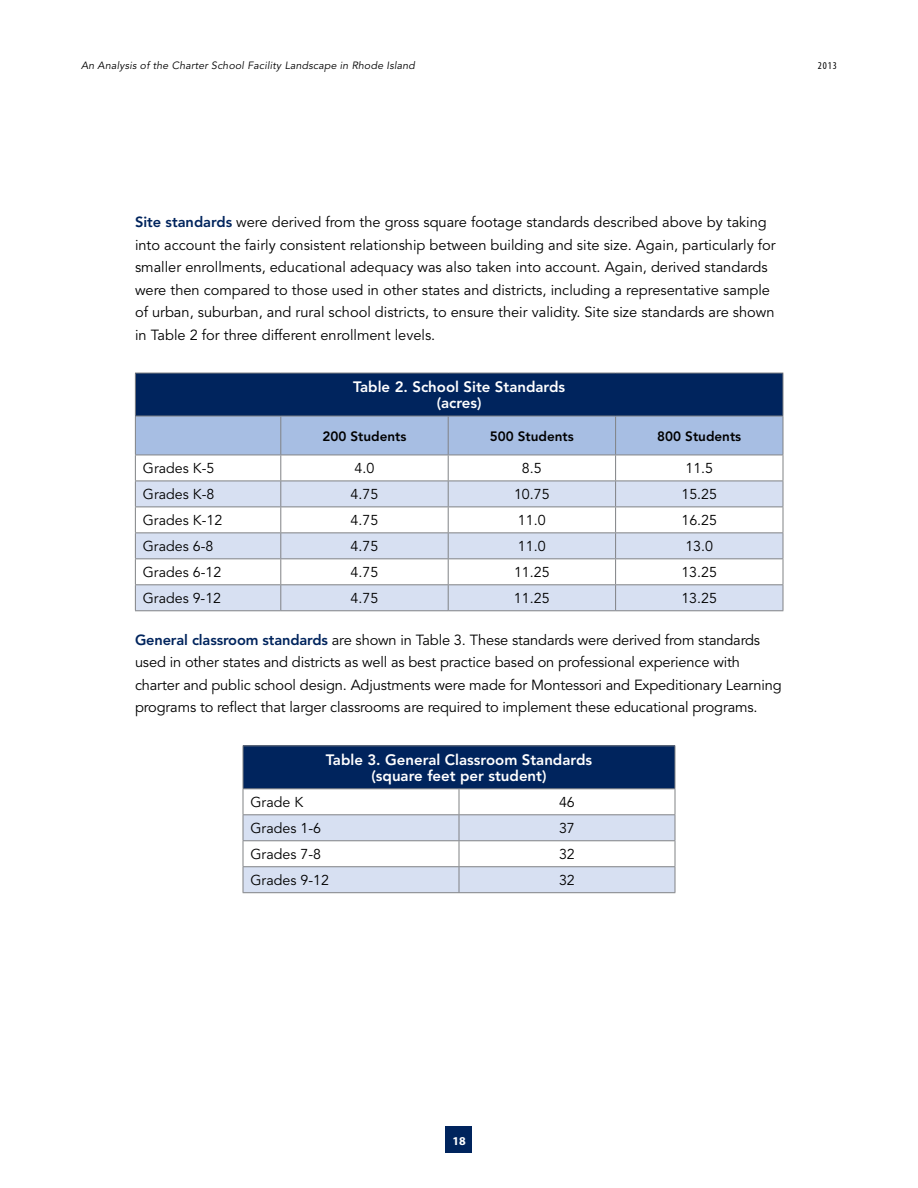
<style>
.page{position:relative;width:918px;height:1188px;background:#fff}
.page>*{position:absolute;margin:0;border:0;box-sizing:border-box;transform-origin:0 0}
.t1{font:800 15px/16.5px "Avenir";color:#fff;text-align:center}
.t2{font:14.7px/22.5px "Avenir";color:#000}
.t3{font:14.25px "Avenir";color:#000}
.t4{font:800 13.5px "Avenir";color:#000}
.t5{font:700 12px "Myriad Pro";color:#fff}
.t6{font:italic 10.5px "Avenir";letter-spacing:.02em;color:#000}
.t7{font:condensed 10.5px "Myriad Pro";color:#000}
.s1{font-weight:800;color:#00245d}
</style>
<div class="page">
<div style="left:446px;top:1126px;width:26px;height:28px;background:#00245d"></div>
<div style="left:135px;top:373px;width:648px;height:43px;background:#00245d"></div>
<hr style="left:135px;top:373px;width:1px;height:43px;background:#808285">
<hr style="left:783px;top:373px;width:1px;height:43px;background:#808285">
<hr style="left:135px;top:373px;width:146px;height:1px;background:#808285">
<hr style="left:281px;top:373px;width:167px;height:1px;background:#808285">
<hr style="left:448px;top:373px;width:168px;height:1px;background:#808285">
<hr style="left:616px;top:373px;width:167px;height:1px;background:#808285">
<hr style="left:135px;top:610px;width:146px;height:1px;background:#808285">
<hr style="left:281px;top:610px;width:167px;height:1px;background:#808285">
<hr style="left:448px;top:610px;width:168px;height:1px;background:#808285">
<svg style="left:135px;top:416px;width:649px;height:194px"></svg>
<hr style="left:616px;top:584px;width:167px;height:1px;background:#808285">
<hr style="left:616px;top:610px;width:167px;height:1px;background:#808285">
<div style="left:243px;top:746px;width:432px;height:43px;background:#00245d"></div>
<hr style="left:243px;top:746px;width:1px;height:42px;background:#808285">
<hr style="left:675px;top:746px;width:1px;height:42px;background:#808285">
<hr style="left:243px;top:745px;width:216px;height:1px;background:#808285">
<hr style="left:459px;top:745px;width:216px;height:1px;background:#808285">
<hr style="left:243px;top:788px;width:216px;height:1px;background:#808285">
<hr style="left:459px;top:788px;width:216px;height:1px;background:#808285">
<svg style="left:243px;top:789px;width:433px;height:104px"></svg>
<hr style="left:459px;top:866px;width:216px;height:1px;background:#808285">
<hr style="left:243px;top:892px;width:216px;height:1px;background:#808285">
<hr style="left:459px;top:892px;width:216px;height:1px;background:#808285">
<p class="t6" style="left:81px;top:59px;width:336px">An Analysis of the Charter School Facility Landscape in Rhode Island</p>
<p class="t7" style="left:818px;top:60px;width:21px">2013</p>
<p class="t2" style="left:135px;top:211px;width:642px"><span class="s1">Site standards</span> were derived from the gross square footage standards described above by taking into account the fairly consistent relationship between building and site size. Again, particularly for smaller enrollments, educational adequacy was also taken into account. Again, derived standards were then compared to those used in other states and districts, including a representative sample of urban, suburban, and rural school districts, to ensure their validity. Site size standards are shown in Table 2 for three different enrollment levels.</p>
<p class="t1" style="left:353px;top:378px;width:214px">Table 2. School Site Standards (acres)</p>
<p class="t4" style="left:323px;top:428px;width:85px">200 Students</p>
<p class="t4" style="left:490px;top:428px;width:85px">500 Students</p>
<p class="t4" style="left:657px;top:428px;width:85px">800 Students</p>
<p class="t3" style="left:143px;top:460px;width:73px">Grades K-5</p>
<p class="t3" style="left:355px;top:460px;width:21px">4.0</p>
<p class="t3" style="left:522px;top:460px;width:21px">8.5</p>
<p class="t3" style="left:685px;top:460px;width:29px">11.5</p>
<p class="t3" style="left:143px;top:486px;width:73px">Grades K-8</p>
<p class="t3" style="left:351px;top:486px;width:29px">4.75</p>
<p class="t3" style="left:514px;top:486px;width:37px">10.75</p>
<p class="t3" style="left:681px;top:486px;width:37px">15.25</p>
<p class="t3" style="left:143px;top:512px;width:81px">Grades K-12</p>
<p class="t3" style="left:351px;top:512px;width:29px">4.75</p>
<p class="t3" style="left:518px;top:512px;width:29px">11.0</p>
<p class="t3" style="left:681px;top:512px;width:37px">16.25</p>
<p class="t3" style="left:143px;top:538px;width:72px">Grades 6-8</p>
<p class="t3" style="left:351px;top:538px;width:29px">4.75</p>
<p class="t3" style="left:518px;top:538px;width:29px">11.0</p>
<p class="t3" style="left:685px;top:538px;width:29px">13.0</p>
<p class="t3" style="left:143px;top:564px;width:80px">Grades 6-12</p>
<p class="t3" style="left:351px;top:564px;width:29px">4.75</p>
<p class="t3" style="left:514px;top:564px;width:37px">11.25</p>
<p class="t3" style="left:681px;top:564px;width:37px">13.25</p>
<p class="t3" style="left:143px;top:590px;width:80px">Grades 9-12</p>
<p class="t3" style="left:351px;top:590px;width:29px">4.75</p>
<p class="t3" style="left:514px;top:590px;width:37px">11.25</p>
<p class="t3" style="left:681px;top:590px;width:37px">13.25</p>
<p class="t2" style="left:135px;top:629px;width:648px"><span class="s1">General classroom standards</span> are shown in Table 3. These standards were derived from standards used in other states and districts as well as best practice based on professional experience with charter and public school design. Adjustments were made for Montessori and Expeditionary Learning programs to reflect that larger classrooms are required to implement these educational programs.</p>
<p class="t1" style="left:326px;top:751px;width:268px">Table 3. General Classroom Standards (square feet per student)</p>
<p class="t3" style="left:251px;top:794px;width:54px">Grade K</p>
<p class="t3" style="left:559px;top:794px;width:17px">46</p>
<p class="t3" style="left:251px;top:820px;width:72px">Grades 1-6</p>
<p class="t3" style="left:559px;top:820px;width:17px">37</p>
<p class="t3" style="left:251px;top:846px;width:72px">Grades 7-8</p>
<p class="t3" style="left:559px;top:846px;width:17px">32</p>
<p class="t3" style="left:251px;top:872px;width:80px">Grades 9-12</p>
<p class="t3" style="left:559px;top:872px;width:17px">32</p>
<p class="t5" style="left:452px;top:1134px;width:15px">18</p>
</div>
